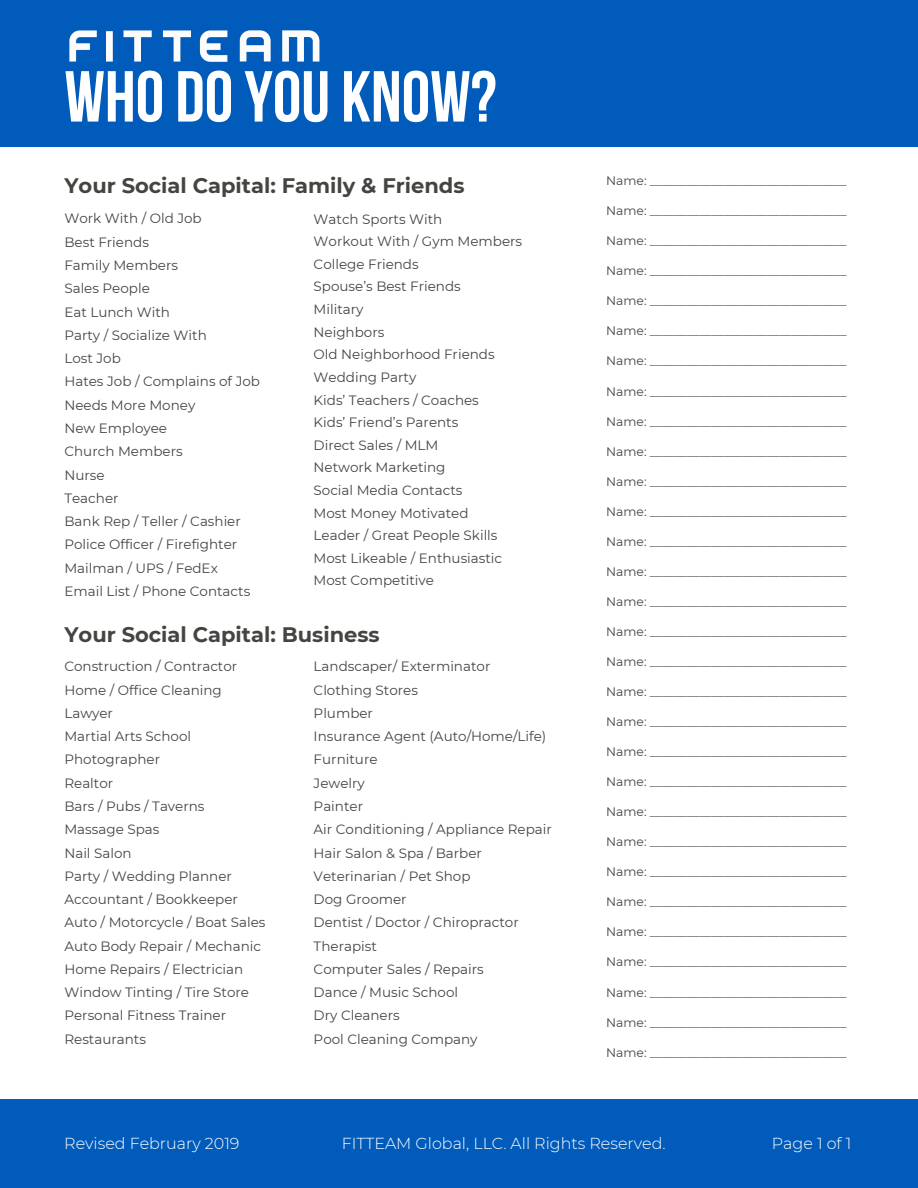
<style>
.page{position:relative;width:918px;height:1188px;background:#fff}
.page>*{position:absolute;margin:0;border:0;box-sizing:border-box;transform-origin:0 0}
.t1{font:72px "Bebas Neue Cyrillic";color:#fff}
.t2{font:700 21px "Montserrat";color:#444440}
.t3{font:300 15.9px "Montserrat";color:#fff}
.t4{font:13.5px/23.2px "Montserrat";color:#444440}
.t5{font:12.3px "Montserrat";color:#444440}
</style>
<div class="page">
<div style="left:0;top:0;width:918px;height:146px;background:#005bbb"></div>
<img style="left:69px;top:30px;width:251px;height:32px">
<div style="left:0;top:1099px;width:918px;height:89px;background:#005bbb"></div>
<h1 class="t1" style="left:64px;top:68px;width:434px">WHO DOYOU KNOW?</h1>
<h2 class="t2" style="left:64px;top:172px;width:402px">Your Social Capital: Family &amp; Friends</h2>
<p class="t4" style="left:64px;top:207px;width:197px">Work With / Old Job<br>Best Friends<br>Family Members<br>Sales People<br>Eat Lunch With<br>Party / Socialize With<br>Lost Job<br>Hates Job / Complains of Job<br>Needs More Money<br>New Employee<br>Church Members<br>Nurse<br>Teacher<br>Bank Rep / Teller / Cashier<br>Police Officer / Firefighter<br>Mailman / UPS / FedEx<br>Email List / Phone Contacts</p>
<p class="t4" style="left:314px;top:208px;width:210px;line-height:22.6px">Watch Sports With<br>Workout With / Gym Members<br>College Friends<br>Spouse’s Best Friends<br>Military<br>Neighbors<br>Old Neighborhood Friends<br>Wedding Party<br>Kids’ Teachers / Coaches<br>Kids’ Friend’s Parents<br>Direct Sales / MLM<br>Network Marketing<br>Social Media Contacts<br>Most Money Motivated<br>Leader / Great People Skills<br>Most Likeable / Enthusiastic<br>Most Competitive</p>
<h2 class="t2" style="left:64px;top:622px;width:317px">Your Social Capital: Business</h2>
<p class="t4" style="left:64px;top:655px;width:203px">Construction / Contractor<br>Home / Office Cleaning<br>Lawyer<br>Martial Arts School<br>Photographer<br>Realtor<br>Bars / Pubs / Taverns<br>Massage Spas<br>Nail Salon<br>Party / Wedding Planner<br>Accountant / Bookkeeper<br>Auto / Motorcycle / Boat Sales<br>Auto Body Repair / Mechanic<br>Home Repairs / Electrician<br>Window Tinting / Tire Store<br>Personal Fitness Trainer<br>Restaurants</p>
<p class="t4" style="left:314px;top:655px;width:240px">Landscaper/ Exterminator<br>Clothing Stores<br>Plumber<br>Insurance Agent (Auto/Home/Life)<br>Furniture<br>Jewelry<br>Painter<br>Air Conditioning / Appliance Repair<br>Hair Salon &amp; Spa / Barber<br>Veterinarian / Pet Shop<br>Dog Groomer<br>Dentist / Doctor / Chiropractor<br>Therapist<br>Computer Sales / Repairs<br>Dance / Music School<br>Dry Cleaners<br>Pool Cleaning Company</p>
<p class="t5" style="left:606px;top:173px;width:242px">Name: ________________________________</p>
<p class="t5" style="left:606px;top:203px;width:242px">Name: ________________________________</p>
<p class="t5" style="left:606px;top:233px;width:242px">Name: ________________________________</p>
<p class="t5" style="left:606px;top:263px;width:242px">Name: ________________________________</p>
<p class="t5" style="left:606px;top:293px;width:242px">Name: ________________________________</p>
<p class="t5" style="left:606px;top:324px;width:242px">Name: ________________________________</p>
<p class="t5" style="left:606px;top:354px;width:242px">Name: ________________________________</p>
<p class="t5" style="left:606px;top:384px;width:242px">Name: ________________________________</p>
<p class="t5" style="left:606px;top:414px;width:242px">Name: ________________________________</p>
<p class="t5" style="left:606px;top:444px;width:242px">Name: ________________________________</p>
<p class="t5" style="left:606px;top:474px;width:242px">Name: ________________________________</p>
<p class="t5" style="left:606px;top:504px;width:242px">Name: ________________________________</p>
<p class="t5" style="left:606px;top:534px;width:242px">Name: ________________________________</p>
<p class="t5" style="left:606px;top:564px;width:242px">Name: ________________________________</p>
<p class="t5" style="left:606px;top:594px;width:242px">Name: ________________________________</p>
<p class="t5" style="left:606px;top:624px;width:242px">Name: ________________________________</p>
<p class="t5" style="left:606px;top:654px;width:242px">Name: ________________________________</p>
<p class="t5" style="left:606px;top:684px;width:242px">Name: ________________________________</p>
<p class="t5" style="left:606px;top:714px;width:242px">Name: ________________________________</p>
<p class="t5" style="left:606px;top:744px;width:242px">Name: ________________________________</p>
<p class="t5" style="left:606px;top:774px;width:242px">Name: ________________________________</p>
<p class="t5" style="left:606px;top:804px;width:242px">Name: ________________________________</p>
<p class="t5" style="left:606px;top:834px;width:242px">Name: ________________________________</p>
<p class="t5" style="left:606px;top:864px;width:242px">Name: ________________________________</p>
<p class="t5" style="left:606px;top:894px;width:242px">Name: ________________________________</p>
<p class="t5" style="left:606px;top:925px;width:242px">Name: ________________________________</p>
<p class="t5" style="left:606px;top:955px;width:242px">Name: ________________________________</p>
<p class="t5" style="left:606px;top:985px;width:242px">Name: ________________________________</p>
<p class="t5" style="left:606px;top:1015px;width:242px">Name: ________________________________</p>
<p class="t5" style="left:606px;top:1045px;width:242px">Name: ________________________________</p>
<p class="t3" style="left:64px;top:1134px;width:177px">Revised February 2019</p>
<p class="t3" style="left:342px;top:1134px;width:325px">FITTEAM Global, LLC. All Rights Reserved.</p>
<p class="t3" style="left:772px;top:1134px;width:81px">Page 1 of 1</p>
</div>
